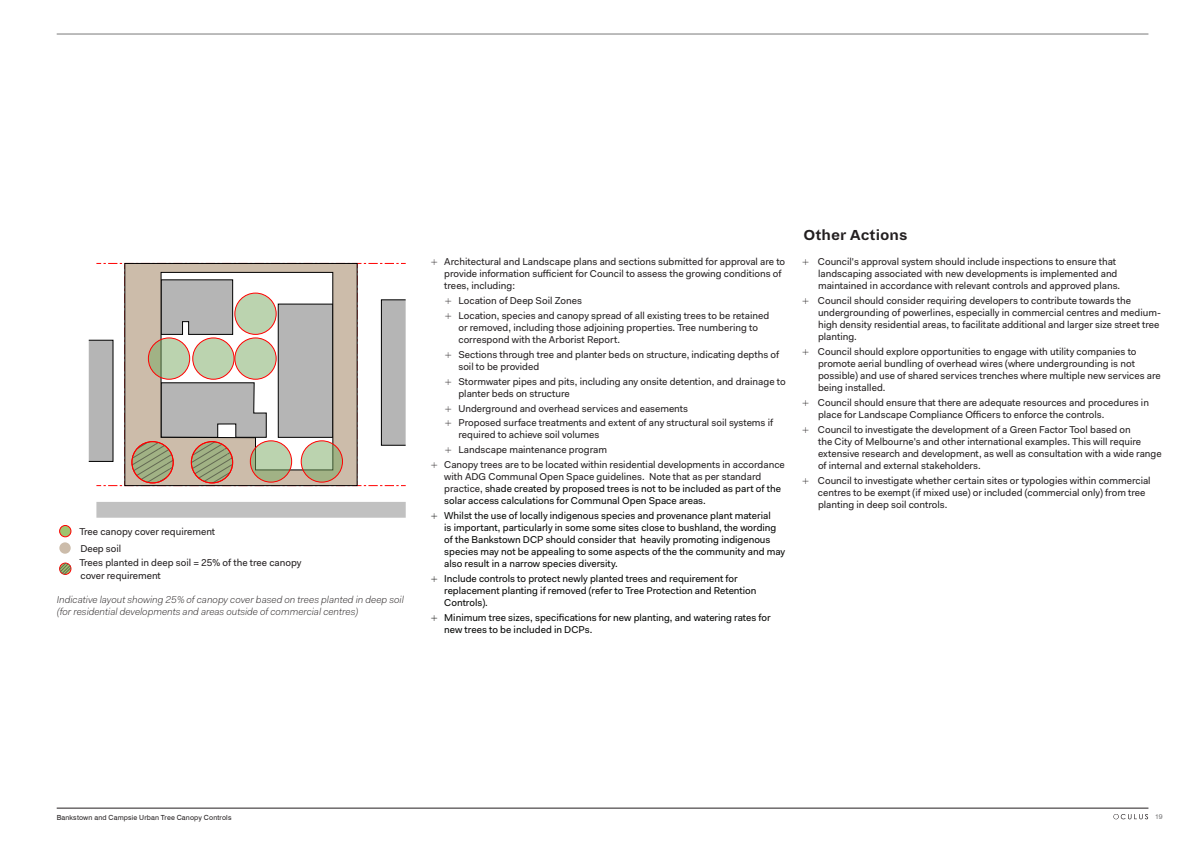
<style>
.page{position:relative;width:1191px;height:842px;background:#fff}
.page>*{position:absolute;margin:0;border:0;box-sizing:border-box;transform-origin:0 0}
.t1{font:700 16px "Dia";color:#231f20}
.t2{font:10px/12px "Fakt Pro";color:#231f20}
.t3{font:10px/12px "Fakt Pro";color:#040503}
.t4{font:italic 300 10px/12px "Fakt Pro";color:#231f20}
.t5{font:7px "Swiss 721 BT";letter-spacing:.02em;color:#231f20}
.t6{font:7px "Swiss 721 BT";color:#79797a}
.s1{font-family:"Swiss 721 BT";font-weight:300}
.s2{color:#231f20}
</style>
<div class="page">
<svg style="left:1113px;top:814px;width:35px;height:5px"></svg>
<hr style="left:57px;top:34px;width:1091px;height:1px;background:#79797a">
<hr style="left:57px;top:808px;width:1091px;height:1px;background:#231f20">
<div style="left:88px;top:340px;width:25px;height:122px;background:#b5b5b5"></div>
<div style="left:96px;top:502px;width:310px;height:16px;background:#c1c1c1"></div>
<svg style="left:96px;top:263px;width:310px;height:223px"></svg>
<svg style="left:125px;top:263px;width:232px;height:223px"></svg>
<svg style="left:148px;top:338px;width:42px;height:41px"></svg>
<div style="left:148px;top:338px;width:42px;height:42px;border:1px solid #f00;border-radius:50%"></div>
<div style="left:193px;top:338px;width:41px;height:41px;background:#bbd3af;border-radius:50%"></div>
<div style="left:192px;top:338px;width:42px;height:42px;border:1px solid #f00;border-radius:50%"></div>
<div style="left:235px;top:338px;width:41px;height:41px;background:#bbd3af;border-radius:50%"></div>
<div style="left:234px;top:338px;width:42px;height:42px;border:1px solid #f00;border-radius:50%"></div>
<div style="left:235px;top:293px;width:41px;height:41px;background:#bbd3af;border-radius:50%"></div>
<div style="left:234px;top:293px;width:42px;height:42px;border:1px solid #f00;border-radius:50%"></div>
<svg style="left:250px;top:441px;width:42px;height:41px"></svg>
<div style="left:250px;top:440px;width:42px;height:42px;border:1px solid #f00;border-radius:50%"></div>
<svg style="left:301px;top:441px;width:41px;height:41px"></svg>
<div style="left:301px;top:440px;width:42px;height:42px;border:1px solid #f00;border-radius:50%"></div>
<svg style="left:191px;top:442px;width:42px;height:41px"></svg>
<div style="left:191px;top:441px;width:42px;height:42px;border:1px solid #f00;border-radius:50%"></div>
<svg style="left:132px;top:442px;width:41px;height:41px"></svg>
<div style="left:131px;top:441px;width:43px;height:42px;border:1px solid #f00;border-radius:50%"></div>
<div style="left:60px;top:525px;width:11px;height:12px;background:#9fc56e;border-radius:50%"></div>
<div style="left:59px;top:525px;width:12px;height:12px;border:1px solid #f00;border-radius:50%"></div>
<div style="left:59px;top:542px;width:12px;height:12px;background:#ccbcaa;border-radius:50%"></div>
<svg style="left:59px;top:562px;width:12px;height:13px"></svg>
<p class="t2" style="left:79px;top:523px;width:137px;line-height:16.9px">Tree canopy cover requirement<br>Deep soil</p>
<p class="t2" style="left:79px;top:557px;width:224px">Trees planted in deep soil = 25% of the tree canopy cover requirement</p>
<p class="t4" style="left:57px;top:593px;width:348px">Indicative layout showing 25% of canopy cover based on trees planted in deep soil (for residential developments and areas outside of commercial centres)</p>
<p class="t2" style="left:444px;top:256px;width:342px;text-indent:-14px"><span class="s1">+</span> Architectural and Landscape plans and sections submitted for approval are to provide information sufficient for Council to assess the growing conditions of trees, including:</p>
<p class="t2" style="left:444px;top:293px;width:326px;line-height:14.8px"><span class="s1">+</span> Location of Deep Soil Zones<br><span class="s1">+</span> Location, species and canopy spread of all existing trees to be retained</p>
<p class="t2" style="left:458px;top:322px;width:301px">or removed, including those adjoining properties. Tree numbering to correspond with the Arborist Report.</p>
<p class="t2" style="left:458px;top:348px;width:322px;text-indent:-14px"><span class="s1">+</span> Sections through tree and planter beds on structure, indicating depths of soil to be provided</p>
<p class="t2" style="left:458px;top:375px;width:329px;text-indent:-14px"><span class="s1">+</span> Stormwater pipes and pits, including any onsite detention, and drainage to planter beds on structure</p>
<p class="t2" style="left:444px;top:401px;width:330px;line-height:14.8px"><span class="s1">+</span> Underground and overhead services and easements<br><span class="s1">+</span> Proposed surface treatments and extent of any structural soil systems if</p>
<p class="t2" style="left:458px;top:429px;width:142px">required to achieve soil volumes</p>
<p class="t2" style="left:444px;top:444px;width:164px"><span class="s1">+</span> Landscape maintenance program</p>
<p class="t2" style="left:430px;top:459px;width:356px"><span class="s1">+</span> Canopy trees are to be located within residential developments in accordance</p>
<p class="t3" style="left:444px;top:471px;width:338px"><span class="s2">with ADG Communal Open Space guidelines. Note that as per standard practice,</span> shade created by proposed trees is not to be included as part of the solar access calculations for Communal Open Space areas.</p>
<p class="t3" style="left:444px;top:509px;width:342px;text-indent:-14px"><span class="s1">+</span> Whilst the use of locally indigenous species and provenance plant material<br>is important, particularly in some some sites close to bushland, the wording of the Bankstown DCP should consider that heavily promoting indigenous species may not be appealing to some aspects of the the community and may also result in a narrow species diversity.</p>
<p class="t3" style="left:444px;top:572px;width:314px;text-indent:-14px"><span class="s1">+</span> Include controls to protect newly planted trees and requirement for replacement planting if removed (refer to Tree Protection and Retention<br>Controls).</p>
<p class="t3" style="left:444px;top:611px;width:328px;text-indent:-14px"><span class="s1">+</span> Minimum tree sizes, specifications for new planting, and watering rates for new trees to be included in DCPs.</p>
<h1 class="t1" style="left:803px;top:225px;width:105px">Other Actions</h1>
<p class="t2" style="left:818px;top:256px;width:304px;text-indent:-17px"><span class="s1">+</span> Council's approval system should include inspections to ensure that landscaping associated with new developments is implemented and maintained in accordance with relevant controls and approved plans.</p>
<p class="t2" style="left:818px;top:295px;width:344px;text-indent:-17px"><span class="s1">+</span> Council should consider requiring developers to contribute towards the undergrounding of powerlines, especially in commercial centres and medium&shy;high density residential areas, to facilitate additional and larger size street tree planting.</p>
<p class="t2" style="left:818px;top:346px;width:344px;text-indent:-17px"><span class="s1">+</span> Council should explore opportunities to engage with utility companies to promote aerial bundling of overhead wires (where undergrounding is not possible) and use of shared services trenches where multiple new services are being installed.</p>
<p class="t2" style="left:818px;top:396px;width:332px;text-indent:-17px"><span class="s1">+</span> Council should ensure that there are adequate resources and procedures in place for Landscape Compliance Officers to enforce the controls.</p>
<p class="t2" style="left:818px;top:423px;width:345px;text-indent:-17px"><span class="s1">+</span> Council to investigate the development of a Green Factor Tool based on<br>the City of Melbourne's and other international examples. This will require extensive research and development, as well as consultation with a wide range of internal and external stakeholders.</p>
<p class="t2" style="left:818px;top:474px;width:334px;text-indent:-17px"><span class="s1">+</span> Council to investigate whether certain sites or typologies within commercial centres to be exempt (if mixed use) or included (commercial only) from tree planting in deep soil controls.</p>
<p class="t5" style="left:57px;top:813px;width:176px">Bankstown and Campsie Urban Tree Canopy Controls</p>
<p class="t6" style="left:1155px;top:812px;width:9px">19</p>
</div>
